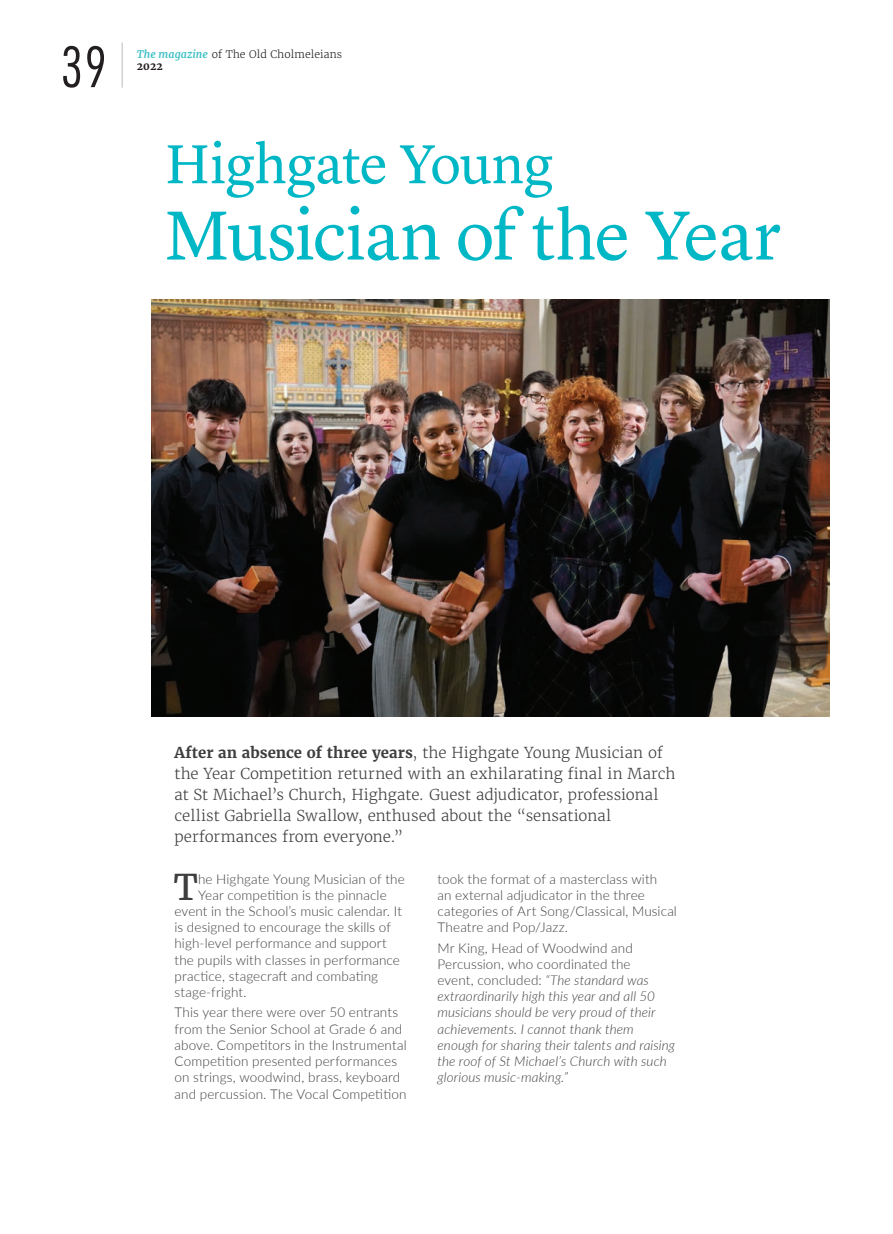
<style>
.page{position:relative;width:893px;height:1234px;background:#fff}
.page>*{position:absolute;margin:0;border:0;box-sizing:border-box;transform-origin:0 0}
.Bold_Italics{font:72px "Lyon Text";letter-spacing:-.025em;color:#00b7c5}
.Bold_Italics-2{font:57px "Lyon Text";letter-spacing:-.01em;color:#00b7c5}
.t1{font:300 condensed 54px "Futura Std";color:#231f20}
.Body_Copy__Without_I{font:35.25px "Merriweather";color:#3e3e3f}
.Intro_with_drop_cap{font:300 15px/21px "Merriweather";color:#3e3e3f}
.Body_Copy__Without_I-2{font:300 13.5px/16.2px "Lato";letter-spacing:.01em;color:#3e3e3f}
.Body_Copy__Without_I-3{font:italic 300 13.5px/16.2px "Lato";letter-spacing:.01em;color:#3e3e3f}
.t2{font:300 10.5px/12.6px "Merriweather";letter-spacing:.01em;color:#231f20}
.s1{font-weight:700;font-style:italic;color:#41c1c6}
.s2{font-weight:700}
.s3{font-style:normal}
</style>
<div class="page">
<hr style="left:122px;top:43px;width:1px;height:45px;background:#bababc">
<img style="left:151px;top:299px;width:678px;height:417px">
<h3 class="t1" style="left:61px;top:35px;width:48px">39</h3>
<p class="t2" style="left:137px;top:48px;width:207px"><span class="s1">The magazine</span> of The Old Cholmeleians<br><span class="s2">2022</span></p>
<p class="Bold_Italics-2" style="left:165px;top:121px;width:390px">Highgate Young</p>
<p class="Bold_Italics" style="left:164px;top:180px;width:619px">Musician of the Year</p>
<p class="Intro_with_drop_cap" style="left:174px;top:742px;width:502px"><span class="s2">After an absence of three years</span>, the Highgate Young Musician of the Year Competition returned with an exhilarating final in March at St Michael’s Church, Highgate. Guest adjudicator, professional cellist Gabriella Swallow, enthused about the “sensational performances from everyone.”</p>
<p class="Body_Copy__Without_I" style="left:174px;top:864px;width:26px">T</p>
<p class="Body_Copy__Without_I-2" style="left:198px;top:869px;width:208px">he Highgate Young Musician of the</p>
<p class="Body_Copy__Without_I-2" style="left:437px;top:869px;width:241px">took the format of a masterclass with<br>an external adjudicator in the three categories of Art Song/Classical, Musical Theatre and Pop/Jazz.</p>
<p class="Body_Copy__Without_I-3" style="left:437px;top:938px;width:239px"><span class="s3">Mr King, Head of Woodwind and Percussion, who coordinated the<br>event, concluded:</span> “The standard was extraordinarily high this year and all 50 musicians should be very proud of their achievements. I cannot thank them enough for sharing their talents and raising the roof of St Michael’s Church with such glorious music-making.”</p>
<p class="Body_Copy__Without_I-2" style="left:198px;top:886px;width:190px">Year competition is the pinnacle</p>
<p class="Body_Copy__Without_I-2" style="left:174px;top:902px;width:229px">event in the School’s music calendar. It</p>
<p class="Body_Copy__Without_I-2" style="left:174px;top:918px;width:218px">is designed to encourage the skills of</p>
<p class="Body_Copy__Without_I-2" style="left:174px;top:934px;width:214px">high-level performance and support</p>
<p class="Body_Copy__Without_I-2" style="left:174px;top:950px;width:227px">the pupils with classes in performance</p>
<p class="Body_Copy__Without_I-2" style="left:174px;top:967px;width:205px">practice, stagecraft and combating</p>
<p class="Body_Copy__Without_I-2" style="left:174px;top:983px;width:74px">stage-fright.</p>
<p class="Body_Copy__Without_I-2" style="left:174px;top:1003px;width:234px">This year there were over 50 entrants from the Senior School at Grade 6 and above. Competitors in the Instrumental Competition presented performances on strings, woodwind, brass, keyboard and percussion. The Vocal Competition</p>
</div>
